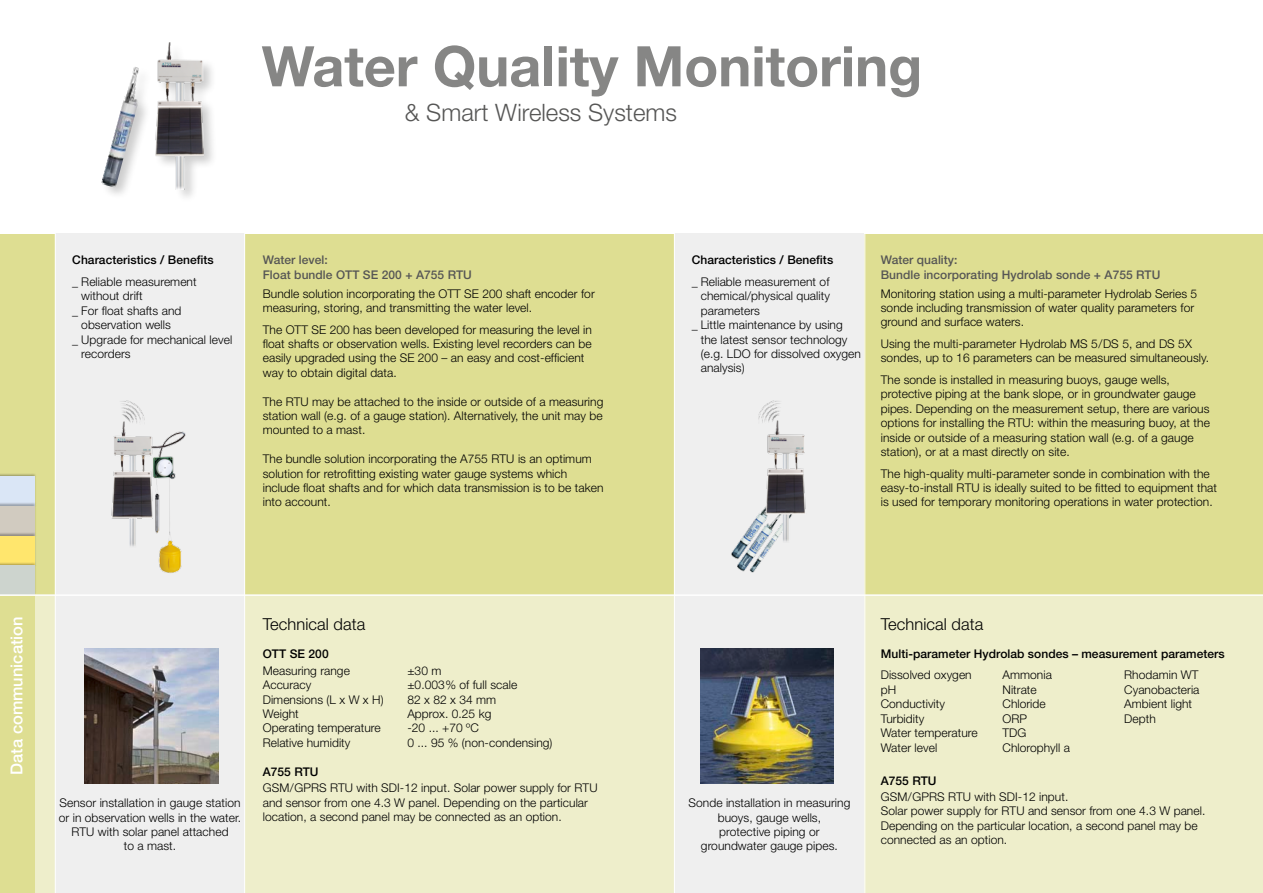
<style>
.page{position:relative;width:1263px;height:893px;background:#fff}
.page>*{position:absolute;margin:0;border:0;box-sizing:border-box;transform-origin:0 0}
.t1{font:700 55.95px "Helvetica Neue LT";letter-spacing:-.005em;color:#868685}
.t2{font:300 24px "Helvetica Neue LT";color:#565655}
.t3{font:300 16.5px "Helvetica Neue LT";letter-spacing:.005em;color:#000}
.t4{font:500 16.5px "Helvetica Neue LT";color:#fff}
.t5{font:300 12px/14.4px "Helvetica Neue LT";letter-spacing:.005em;color:#000}
.t6{font:500 12px "Helvetica Neue LT";letter-spacing:.005em;color:#000}
.t7{font:500 12px/14.4px "Helvetica Neue LT";letter-spacing:.005em;color:#565655}
</style>
<div class="page">
<div style="left:0;top:595px;width:1263px;height:298px;background:#eeeecb"></div>
<div style="left:0;top:234px;width:1263px;height:361px;background:#dede92"></div>
<div style="left:675px;top:234px;width:189px;height:659px;background:#efefef"></div>
<div style="left:55px;top:234px;width:190px;height:659px;background:#efefef"></div>
<img style="left:731px;top:400px;width:75px;height:173px">
<div style="left:0;top:595px;width:34px;height:298px;background:#dede92"></div>
<div style="left:0;top:473px;width:36px;height:33px;background:#000;opacity:.3"></div>
<div style="left:0;top:476px;width:34px;height:30px;background:#dae6f6"></div>
<div style="left:0;top:503px;width:36px;height:33px;background:#000;opacity:.3"></div>
<div style="left:0;top:506px;width:34px;height:30px;background:#d1cbc0"></div>
<div style="left:0;top:532px;width:36px;height:34px;background:#000;opacity:.3"></div>
<div style="left:0;top:536px;width:34px;height:29px;background:#ffe66d"></div>
<div style="left:0;top:562px;width:36px;height:34px;background:#000;opacity:.3"></div>
<div style="left:0;top:565px;width:34px;height:30px;background:#cdd4ce"></div>
<img style="left:700px;top:648px;width:133px;height:136px">
<img style="left:84px;top:648px;width:135px;height:136px">
<img style="left:111px;top:400px;width:75px;height:173px">
<div style="left:101px;top:65px;width:51px;height:135px;background:#000;opacity:.2"></div>
<img style="left:101px;top:66px;width:46px;height:122px">
<div style="left:155px;top:41px;width:63px;height:162px;background:#000;opacity:.2"></div>
<img style="left:156px;top:43px;width:48px;height:147px">
<hr style="left:864px;top:232px;width:1px;height:661px;background:#fff">
<hr style="left:674px;top:232px;width:1px;height:661px;background:#fff">
<hr style="left:244px;top:233px;width:1px;height:660px;background:#fff">
<hr style="left:55px;top:232px;width:1px;height:661px;background:#fff">
<hr style="left:0;top:595px;width:1263px;height:1px;background:#fff">
<h1 class="t1" style="left:262px;top:32px;width:662px">Water Quality Monitoring</h1>
<h2 class="t2" style="left:405px;top:98px;width:274px">&amp; Smart Wireless Systems</h2>
<p class="t6" style="left:72px;top:253px;width:143px">Characteristics / Benefits</p>
<p class="t5" style="left:72px;top:274px;width:126px">_ Reliable measurement</p>
<p class="t5" style="left:81px;top:289px;width:63px">without drift</p>
<p class="t5" style="left:72px;top:303px;width:111px">_ For float shafts and</p>
<p class="t5" style="left:81px;top:318px;width:91px">observation wells</p>
<p class="t5" style="left:72px;top:332px;width:162px">_ Upgrade for mechanical level</p>
<p class="t5" style="left:81px;top:346px;width:51px">recorders</p>
<p class="t7" style="left:263px;top:253px;width:211px">Water level:<br>Float bundle OTT SE 200 + A755 RTU</p>
<p class="t5" style="left:263px;top:286px;width:333px">Bundle solution incorporating the OTT SE 200 shaft encoder for measuring, storing, and transmitting the water level.</p>
<p class="t5" style="left:263px;top:322px;width:331px">The OTT SE 200 has been developed for measuring the level in float shafts or observation wells. Existing level recorders can be easily upgraded using the SE 200 – an easy and cost-efficient way to obtain digital data.</p>
<p class="t5" style="left:263px;top:394px;width:342px;text-align:justify">The RTU may be attached to the inside or outside of a measuring station wall (e.g. of a gauge station). Alternatively, the unit may be mounted to a mast.</p>
<p class="t5" style="left:263px;top:451px;width:342px">The bundle solution incorporating the A755 RTU is an optimum solution for retrofitting existing water gauge systems which include float shafts and for which data transmission is to be taken into account.</p>
<p class="t6" style="left:692px;top:253px;width:143px">Characteristics / Benefits</p>
<p class="t5" style="left:692px;top:274px;width:139px">_ Reliable measurement of</p>
<p class="t5" style="left:701px;top:289px;width:131px">chemical/physical quality</p>
<p class="t5" style="left:701px;top:303px;width:61px">parameters</p>
<p class="t5" style="left:692px;top:318px;width:153px">_ Little maintenance by using</p>
<p class="t5" style="left:701px;top:332px;width:148px">the latest sensor technology</p>
<p class="t5" style="left:701px;top:346px;width:162px">(e.g. LDO for dissolved oxygen</p>
<p class="t5" style="left:701px;top:361px;width:45px">analysis)</p>
<p class="t7" style="left:881px;top:253px;width:281px">Water quality:<br>Bundle incorporating Hydrolab sonde + A755 RTU</p>
<p class="t5" style="left:881px;top:286px;width:318px">Monitoring station using a multi-parameter Hydrolab Series 5 sonde including transmission of water quality parameters for ground and surface waters.</p>
<p class="t5" style="left:881px;top:336px;width:330px">Using the multi-parameter Hydrolab MS 5/DS 5, and DS 5X sondes, up to 16 parameters can be measured simultaneously.</p>
<p class="t5" style="left:881px;top:372px;width:331px">The sonde is installed in measuring buoys, gauge wells, protective piping at the bank slope, or in groundwater gauge pipes. Depending on the measurement setup, there are various options for installing the RTU: within the measuring buoy, at the inside or outside of a measuring station wall (e.g. of a gauge station), or at a mast directly on site.</p>
<p class="t5" style="left:881px;top:466px;width:338px">The high-quality multi-parameter sonde in combination with the easy-to-install RTU is ideally suited to be fitted to equipment that is used for temporary monitoring operations in water protection.</p>
<h3 class="t4" style="left:7px;top:775px;width:160px;rotate:-90deg">Data communication</h3>
<h3 class="t3" style="left:263px;top:614px;width:104px">Technical data</h3>
<p class="t6" style="left:263px;top:647px;width:67px">OTT SE 200</p>
<p class="t5" style="left:263px;top:663px;width:89px">Measuring range</p>
<p class="t5" style="left:407px;top:663px;width:36px">±30 m</p>
<p class="t5" style="left:263px;top:678px;width:50px">Accuracy</p>
<p class="t5" style="left:407px;top:678px;width:111px">±0.003% of full scale</p>
<p class="t5" style="left:263px;top:692px;width:122px">Dimensions (L x W x H)</p>
<p class="t5" style="left:407px;top:692px;width:90px">82 x 82 x 34 mm</p>
<p class="t5" style="left:263px;top:706px;width:38px">Weight</p>
<p class="t5" style="left:407px;top:706px;width:86px">Approx. 0.25 kg</p>
<p class="t5" style="left:263px;top:721px;width:119px">Operating temperature</p>
<p class="t5" style="left:407px;top:721px;width:73px">-20 ... +70 ºC</p>
<p class="t5" style="left:263px;top:735px;width:89px">Relative humidity</p>
<p class="t5" style="left:407px;top:735px;width:147px">0 ... 95 % (non-condensing)</p>
<p class="t6" style="left:263px;top:764px;width:57px">A755 RTU</p>
<p class="t5" style="left:263px;top:780px;width:336px">GSM/GPRS RTU with SDI-12 input. Solar power supply for RTU and sensor from one 4.3 W panel. Depending on the particular location, a second panel may be connected as an option.</p>
<p class="t5" style="left:59px;top:795px;width:184px;text-align:center">Sensor installation in gauge station or in observation wells in the water.<br>RTU with solar panel attached<br>to a mast.</p>
<p class="t5" style="left:688px;top:795px;width:163px;text-align:center">Sonde installation in measuring buoys, gauge wells,<br>protective piping or groundwater gauge pipes.</p>
<h3 class="t3" style="left:881px;top:614px;width:104px">Technical data</h3>
<p class="t6" style="left:881px;top:647px;width:345px">Multi-parameter Hydrolab sondes – measurement parameters</p>
<p class="t5" style="left:881px;top:668px;width:99px">Dissolved oxygen pH<br>Conductivity<br>Turbidity<br>Water temperature<br>Water level</p>
<p class="t5" style="left:1002px;top:668px;width:69px">Ammonia<br>Nitrate<br>Chloride<br>ORP<br>TDG<br>Chlorophyll a</p>
<p class="t5" style="left:1124px;top:668px;width:77px">Rhodamin WT<br>Cyanobacteria<br>Ambient light<br>Depth</p>
<p class="t6" style="left:881px;top:773px;width:57px">A755 RTU</p>
<p class="t5" style="left:881px;top:789px;width:326px">GSM/GPRS RTU with SDI-12 input.<br>Solar power supply for RTU and sensor from one 4.3 W panel.<br>Depending on the particular location, a second panel may be connected as an option.</p>
</div>
